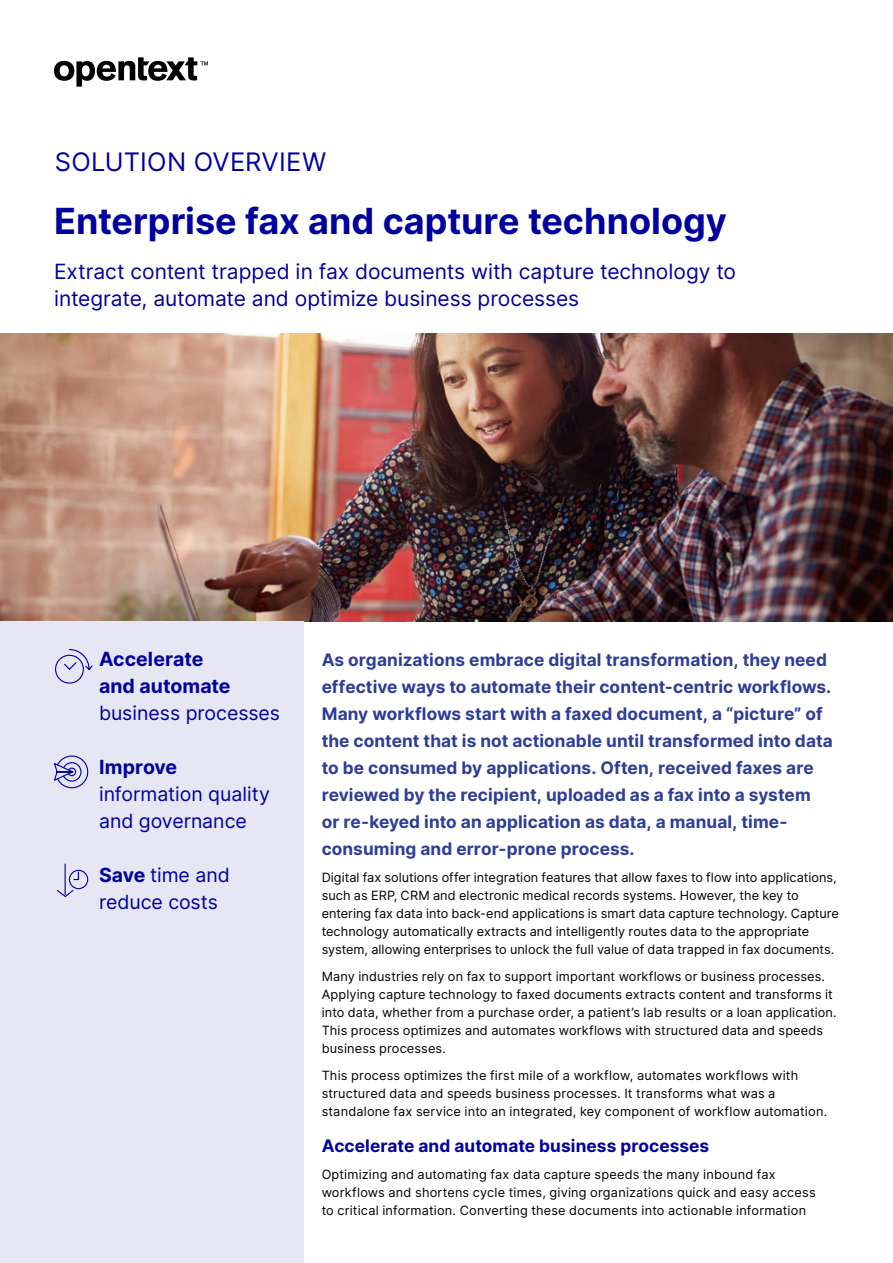
<style>
.page{position:relative;width:893px;height:1263px;background:#fff}
.page>*{position:absolute;margin:0;border:0;box-sizing:border-box;transform-origin:0 0}
.t1{font:700 36px "Inter";color:#00009f}
.Document_type{font:25.5px "Inter";letter-spacing:.01em;color:#00009f}
.t2{font:21px/27px "Inter";color:#00009f}
.Sidebar_Stat{font:19.5px/27px "Inter";color:#00009f}
.Sidebar_Stat-2{font:700 19.5px/27px "Inter";color:#00009f}
.Body{font:700 17.25px/27px "Inter";letter-spacing:.005em;color:#2e3d98}
.t3{font:700 17.25px "Inter";letter-spacing:.005em;color:#00009f}
.Body-2{font:12.75px/18px "Inter";letter-spacing:.005em;color:#000}
.s1{font-weight:400}
.s2{font-weight:700}
</style>
<div class="page">
<svg style="left:54px;top:57px;width:154px;height:30px"></svg>
<img style="left:0;top:333px;width:893px;height:288px">
<div style="left:0;top:621px;width:304px;height:642px;background:#e6e6f5"></div>
<svg style="left:55px;top:649px;width:38px;height:35px"></svg>
<svg style="left:54px;top:755px;width:35px;height:34px"></svg>
<svg style="left:56px;top:863px;width:33px;height:34px"></svg>
<p class="Document_type" style="left:55px;top:143px;width:273px">SOLUTION OVERVIEW</p>
<h1 class="t1" style="left:54px;top:195px;width:674px">Enterprise fax and capture technology</h1>
<h2 class="t2" style="left:54px;top:257px;width:683px">Extract content trapped in fax documents with capture technology to integrate, automate and optimize business processes</h2>
<p class="Sidebar_Stat-2" style="left:99px;top:645px;width:183px">Accelerate<br>and automate <span class="s1">business processes</span></p>
<p class="Sidebar_Stat" style="left:99px;top:753px;width:172px"><span class="s2">Improve </span>information quality and governance</p>
<p class="Sidebar_Stat" style="left:99px;top:861px;width:132px"><span class="s2">Save</span> time and reduce costs</p>
<p class="Body" style="left:322px;top:646px;width:512px">As organizations embrace digital transformation, they need effective ways to automate their content-centric workflows.<br>Many workflows start with a faxed document, a “picture” of the content that is not actionable until transformed into data to be consumed by applications. Often, received faxes are reviewed by the recipient, uploaded as a fax into a system or re-keyed into an application as data, a manual, time&shy;consuming and error-prone process.</p>
<p class="Body-2" style="left:322px;top:868px;width:519px">Digital fax solutions offer integration features that allow faxes to flow into applications, such as ERP, CRM and electronic medical records systems. However, the key to entering fax data into back-end applications is smart data capture technology. Capture technology automatically extracts and intelligently routes data to the appropriate system, allowing enterprises to unlock the full value of data trapped in fax documents.</p>
<p class="Body-2" style="left:322px;top:967px;width:517px">Many industries rely on fax to support important workflows or business processes.<br>Applying capture technology to faxed documents extracts content and transforms it into data, whether from a purchase order, a patient’s lab results or a loan application.<br>This process optimizes and automates workflows with structured data and speeds business processes.</p>
<p class="Body-2" style="left:322px;top:1066px;width:507px">This process optimizes the first mile of a workflow, automates workflows with structured data and speeds business processes. It transforms what was a standalone fax service into an integrated, key component of workflow automation.</p>
<h3 class="t3" style="left:322px;top:1133px;width:389px">Accelerate and automate business processes</h3>
<p class="Body-2" style="left:322px;top:1165px;width:496px">Optimizing and automating fax data capture speeds the many inbound fax workflows and shortens cycle times, giving organizations quick and easy access to critical information. Converting these documents into actionable information</p>
</div>
